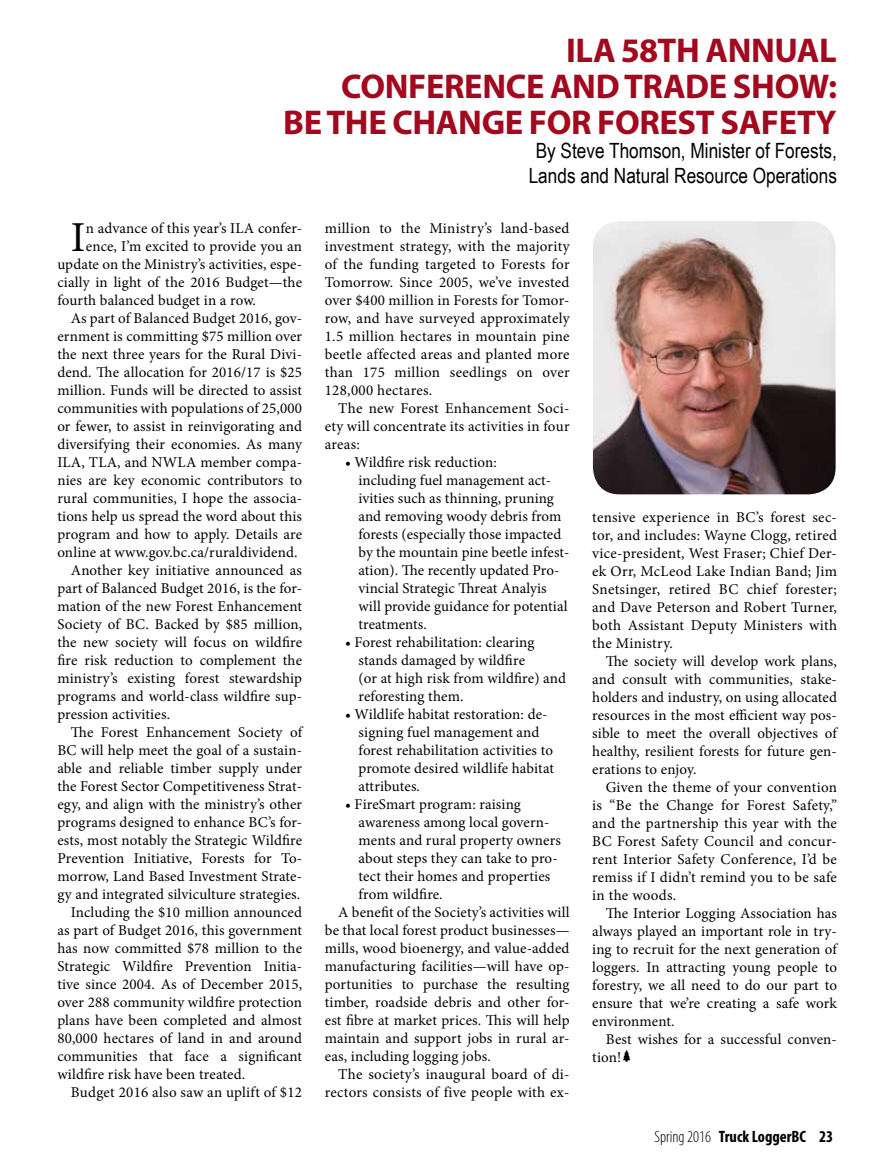
<style>
.page{position:relative;width:891px;height:1161px;background:#fff}
.page>*{position:absolute;margin:0;border:0;box-sizing:border-box;transform-origin:0 0}
.t1{font:42.75px "Minion Pro";color:#000}
.t2{font:700 34.5px/36px "Myriad Pro";letter-spacing:-.01em;color:#a2091e;text-align:right}
.t3{font:21px/25.2px "Arial Narrow";color:#000;text-align:center}
.t4{font:700 condensed 16.5px "Myriad Pro";color:#000}
.t5{font:15px/18px "Minion Pro";letter-spacing:.01em;color:#000;text-align:justify}
.s1{font-weight:300}
</style>
<div class="page">
<img style="left:593px;top:221px;width:243px;height:273px">
<svg style="left:623px;top:1050px;width:8px;height:12px"></svg>
<h2 class="t2" style="left:283px;top:31px;width:555px">ILA 58TH ANNUAL<br>CONFERENCE AND TRADE SHOW:<br>BE THE CHANGE FOR FOREST SAFETY</h2>
<h3 class="t3" style="left:529px;top:137px;width:310px">By Steve Thomson, Minister of Forests,<br>Lands and Natural Resource Operations</h3>
<h1 class="t1" style="left:71px;top:209px;width:16px">I</h1>
<p class="t5" style="left:86px;top:219px;width:218px">n advance of this year’s ILA confer-</p>
<p class="t5" style="left:86px;top:237px;width:218px">ence, I’m excited to provide you an</p>
<p class="t5" style="left:57px;top:255px;width:246px">update on the Ministry’s activities, espe-</p>
<p class="t5" style="left:57px;top:273px;width:246px">cially in light of the 2016 Budget—the</p>
<p class="t5" style="left:57px;top:291px;width:200px">fourth balanced budget in a row.</p>
<p class="t5" style="left:71px;top:309px;width:233px">As part of Balanced Budget 2016, gov-</p>
<p class="t5" style="left:57px;top:327px;width:246px">ernment is committing $75 million over</p>
<p class="t5" style="left:57px;top:345px;width:246px">the next three years for the Rural Divi-</p>
<p class="t5" style="left:57px;top:363px;width:246px">dend. The allocation for 2016/17 is $25</p>
<p class="t5" style="left:57px;top:381px;width:246px">million. Funds will be directed to assist</p>
<p class="t5" style="left:57px;top:399px;width:246px">communities with populations of 25,000</p>
<p class="t5" style="left:57px;top:417px;width:246px">or fewer, to assist in reinvigorating and</p>
<p class="t5" style="left:57px;top:435px;width:246px">diversifying their economies. As many</p>
<p class="t5" style="left:57px;top:453px;width:246px">ILA, TLA, and NWLA member compa-</p>
<p class="t5" style="left:57px;top:471px;width:246px">nies are key economic contributors to</p>
<p class="t5" style="left:57px;top:489px;width:246px">rural communities, I hope the associa-</p>
<p class="t5" style="left:57px;top:507px;width:246px">tions help us spread the word about this</p>
<p class="t5" style="left:57px;top:525px;width:246px">program and how to apply. Details are</p>
<p class="t5" style="left:57px;top:543px;width:242px">online at www.gov.bc.ca/ruraldividend.</p>
<p class="t5" style="left:71px;top:561px;width:233px">Another key initiative announced as</p>
<p class="t5" style="left:57px;top:579px;width:246px">part of Balanced Budget 2016, is the for-</p>
<p class="t5" style="left:57px;top:597px;width:246px">mation of the new Forest Enhancement</p>
<p class="t5" style="left:57px;top:615px;width:246px">Society of BC. Backed by $85 million,</p>
<p class="t5" style="left:57px;top:633px;width:246px">the new society will focus on wildfire</p>
<p class="t5" style="left:57px;top:651px;width:246px">fire risk reduction to complement the</p>
<p class="t5" style="left:57px;top:669px;width:246px">ministry’s existing forest stewardship</p>
<p class="t5" style="left:57px;top:687px;width:246px">programs and world-class wildfire sup-</p>
<p class="t5" style="left:57px;top:705px;width:114px">pression activities.</p>
<p class="t5" style="left:71px;top:723px;width:233px">The Forest Enhancement Society of</p>
<p class="t5" style="left:57px;top:741px;width:246px">BC will help meet the goal of a sustain-</p>
<p class="t5" style="left:57px;top:759px;width:246px">able and reliable timber supply under</p>
<p class="t5" style="left:57px;top:777px;width:246px">the Forest Sector Competitiveness Strat-</p>
<p class="t5" style="left:57px;top:795px;width:246px">egy, and align with the ministry’s other</p>
<p class="t5" style="left:57px;top:813px;width:246px">programs designed to enhance BC’s for-</p>
<p class="t5" style="left:57px;top:831px;width:246px">ests, most notably the Strategic Wildfire</p>
<p class="t5" style="left:57px;top:849px;width:246px">Prevention Initiative, Forests for To-</p>
<p class="t5" style="left:57px;top:867px;width:246px">morrow, Land Based Investment Strate-</p>
<p class="t5" style="left:57px;top:885px;width:244px">gy and integrated silviculture strategies.</p>
<p class="t5" style="left:71px;top:903px;width:233px">Including the $10 million announced</p>
<p class="t5" style="left:57px;top:921px;width:246px">as part of Budget 2016, this government</p>
<p class="t5" style="left:57px;top:939px;width:246px">has now committed $78 million to the</p>
<p class="t5" style="left:57px;top:957px;width:246px">Strategic Wildfire Prevention Initia-</p>
<p class="t5" style="left:57px;top:975px;width:246px">tive since 2004. As of December 2015,</p>
<p class="t5" style="left:57px;top:993px;width:246px">over 288 community wildfire protection</p>
<p class="t5" style="left:57px;top:1011px;width:246px">plans have been completed and almost</p>
<p class="t5" style="left:57px;top:1029px;width:246px">80,000 hectares of land in and around</p>
<p class="t5" style="left:57px;top:1047px;width:246px">communities that face a significant</p>
<p class="t5" style="left:57px;top:1065px;width:189px">wildfire risk have been treated.</p>
<p class="t5" style="left:71px;top:1083px;width:233px">Budget 2016 also saw an uplift of $12</p>
<p class="t5" style="left:325px;top:219px;width:246px">million to the Ministry’s land-based investment strategy, with the majority of the funding targeted to Forests for Tomorrow. Since 2005, we’ve invested over $400 million in Forests for Tomor&shy;row, and have surveyed approximately 1.5 million hectares in mountain pine beetle affected areas and planted more than 175 million seedlings on over 128,000 hectares.</p>
<p class="t5" style="left:325px;top:399px;width:246px;text-indent:14px">The new Forest Enhancement Soci&shy;ety will concentrate its activities in four areas:</p>
<p class="t5" style="left:359px;top:453px;width:212px;text-align:left;text-indent:-14px">• Wildfire risk reduction:<br>including fuel management act&shy;ivities such as thinning, pruning and removing woody debris from forests (especially those impacted by the mountain pine beetle infest&shy;ation). The recently updated Pro&shy;vincial Strategic Threat Analyis will provide guidance for potential treatments.</p>
<p class="t5" style="left:359px;top:633px;width:209px;text-align:left;text-indent:-14px">• Forest rehabilitation: clearing stands damaged by wildfire<br>(or at high risk from wildfire) and reforesting them.</p>
<p class="t5" style="left:359px;top:705px;width:197px;text-align:left;text-indent:-14px">• Wildlife habitat restoration: de&shy;signing fuel management and forest rehabilitation activities to promote desired wildlife habitat attributes.</p>
<p class="t5" style="left:345px;top:795px;width:177px">• FireSmart program: raising</p>
<p class="t5" style="left:359px;top:813px;width:193px">awareness among local govern-</p>
<p class="t5" style="left:359px;top:831px;width:204px">ments and rural property owners</p>
<p class="t5" style="left:359px;top:849px;width:201px">about steps they can take to pro-</p>
<p class="t5" style="left:359px;top:867px;width:193px">tect their homes and properties</p>
<p class="t5" style="left:359px;top:885px;width:86px">from wildfire.</p>
<p class="t5" style="left:338px;top:903px;width:233px">A benefit of the Society’s activities will</p>
<p class="t5" style="left:325px;top:921px;width:246px">be that local forest product businesses—</p>
<p class="t5" style="left:325px;top:939px;width:246px">mills, wood bioenergy, and value-added</p>
<p class="t5" style="left:325px;top:957px;width:246px">manufacturing facilities—will have op-</p>
<p class="t5" style="left:325px;top:975px;width:246px">portunities to purchase the resulting</p>
<p class="t5" style="left:325px;top:993px;width:246px">timber, roadside debris and other for-</p>
<p class="t5" style="left:325px;top:1011px;width:246px">est fibre at market prices. This will help</p>
<p class="t5" style="left:325px;top:1029px;width:246px">maintain and support jobs in rural ar-</p>
<p class="t5" style="left:325px;top:1047px;width:168px">eas, including logging jobs.</p>
<p class="t5" style="left:338px;top:1065px;width:233px">The society’s inaugural board of di-</p>
<p class="t5" style="left:325px;top:1083px;width:246px">rectors consists of five people with ex-</p>
<p class="t5" style="left:592px;top:508px;width:246px">tensive experience in BC’s forest sec&shy;tor, and includes: Wayne Clogg, retired vice-president, West Fraser; Chief Der&shy;ek Orr, McLeod Lake Indian Band; Jim Snetsinger, retired BC chief forester; and Dave Peterson and Robert Turner, both Assistant Deputy Ministers with the Ministry.</p>
<p class="t5" style="left:592px;top:652px;width:246px;text-indent:14px">The society will develop work plans, and consult with communities, stake&shy;holders and industry, on using allocated resources in the most efficient way pos&shy;sible to meet the overall objectives of healthy, resilient forests for future gen&shy;erations to enjoy.</p>
<p class="t5" style="left:592px;top:778px;width:246px;text-indent:14px">Given the theme of your convention is “Be the Change for Forest Safety,” and the partnership this year with the BC Forest Safety Council and concur&shy;rent Interior Safety Conference, I’d be remiss if I didn’t remind you to be safe in the woods.</p>
<p class="t5" style="left:592px;top:904px;width:246px;text-indent:14px">The Interior Logging Association has always played an important role in try&shy;ing to recruit for the next generation of loggers. In attracting young people to forestry, we all need to do our part to ensure that we’re creating a safe work environment.</p>
<p class="t5" style="left:592px;top:1030px;width:246px;text-indent:14px">Best wishes for a successful conven&shy;tion!</p>
<p class="t4" style="left:655px;top:1126px;width:180px"><span class="s1">Spring 2016</span> Truck LoggerBC 23</p>
</div>
